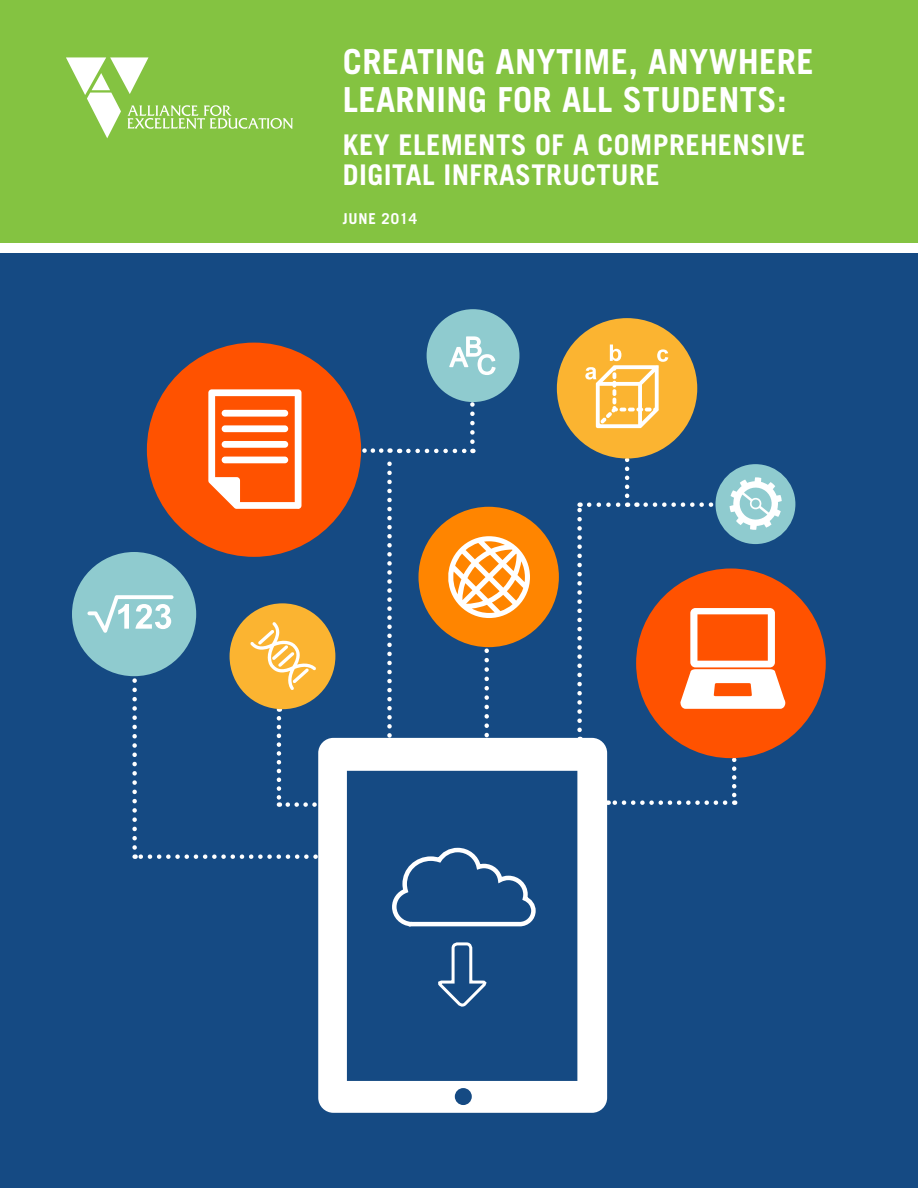
<style>
.page{position:relative;width:918px;height:1188px;background:#fff}
.page>*{position:absolute;margin:0;border:0;box-sizing:border-box;transform-origin:0 0}
.t1{font:700 34.5px/37.5px "Trade Gothic";letter-spacing:.01em;color:#fff}
.t2{font:700 28.5px/30px "Trade Gothic";letter-spacing:.015em;color:#fff}
.t3{font:700 15px "Trade Gothic";letter-spacing:.05em;color:#fff}
</style>
<div class="page">
<div style="left:0;top:254px;width:918px;height:934px;background:#154a83"></div>
<div style="left:0;top:0;width:918px;height:242px;background:#84c341"></div>
<svg style="left:66px;top:57px;width:227px;height:81px"></svg>
<svg style="left:318px;top:738px;width:289px;height:375px"></svg>
<svg style="left:135px;top:854px;width:181px;height:5px"></svg>
<div style="left:72px;top:552px;width:124px;height:124px;background:#8fcbcf;border-radius:50%"></div>
<svg style="left:732px;top:758px;width:4px;height:47px"></svg>
<svg style="left:608px;top:800px;width:117px;height:5px"></svg>
<div style="left:636px;top:568px;width:190px;height:190px;background:#ff5200;border-radius:50%"></div>
<div style="left:418px;top:507px;width:141px;height:140px;background:#ff8500;border-radius:50%"></div>
<svg style="left:387px;top:448px;width:5px;height:287px"></svg>
<svg style="left:361px;top:448px;width:20px;height:5px"></svg>
<div style="left:147px;top:343px;width:214px;height:214px;background:#ff5200;border-radius:50%"></div>
<svg style="left:408px;top:449px;width:65px;height:4px"></svg>
<div style="left:427px;top:309px;width:92px;height:93px;background:#8fcbcf;border-radius:50%"></div>
<svg style="left:577px;top:502px;width:5px;height:228px"></svg>
<svg style="left:589px;top:502px;width:39px;height:5px"></svg>
<svg style="left:625px;top:459px;width:4px;height:37px"></svg>
<div style="left:557px;top:318px;width:140px;height:141px;background:#fbb431;border-radius:50%"></div>
<div style="left:716px;top:464px;width:79px;height:80px;background:#8fcbcf;border-radius:50%"></div>
<svg style="left:444px;top:536px;width:86px;height:199px"></svg>
<svg style="left:449px;top:336px;width:47px;height:106px"></svg>
<svg style="left:585px;top:345px;width:83px;height:83px"></svg>
<svg style="left:208px;top:389px;width:93px;height:120px"></svg>
<svg style="left:87px;top:595px;width:87px;height:253px"></svg>
<svg style="left:646px;top:477px;width:136px;height:53px"></svg>
<svg style="left:680px;top:608px;width:105px;height:101px"></svg>
<svg style="left:390px;top:846px;width:148px;height:83px"></svg>
<svg style="left:277px;top:718px;width:4px;height:89px"></svg>
<svg style="left:288px;top:802px;width:45px;height:5px"></svg>
<div style="left:230px;top:603px;width:105px;height:106px;background:#fbb431;border-radius:50%"></div>
<svg style="left:250px;top:622px;width:66px;height:68px"></svg>
<svg style="left:438px;top:941px;width:50px;height:70px"></svg>
<p class="t1" style="left:343px;top:42px;width:472px">CREATING ANYTIME, ANYWHERE<br>LEARNING FOR ALL STUDENTS:</p>
<p class="t2" style="left:343px;top:129px;width:464px">KEY ELEMENTS OF A COMPREHENSIVE<br>DIGITAL INFRASTRUCTURE</p>
<p class="t3" style="left:343px;top:210px;width:76px">JUNE 2014</p>
</div>
